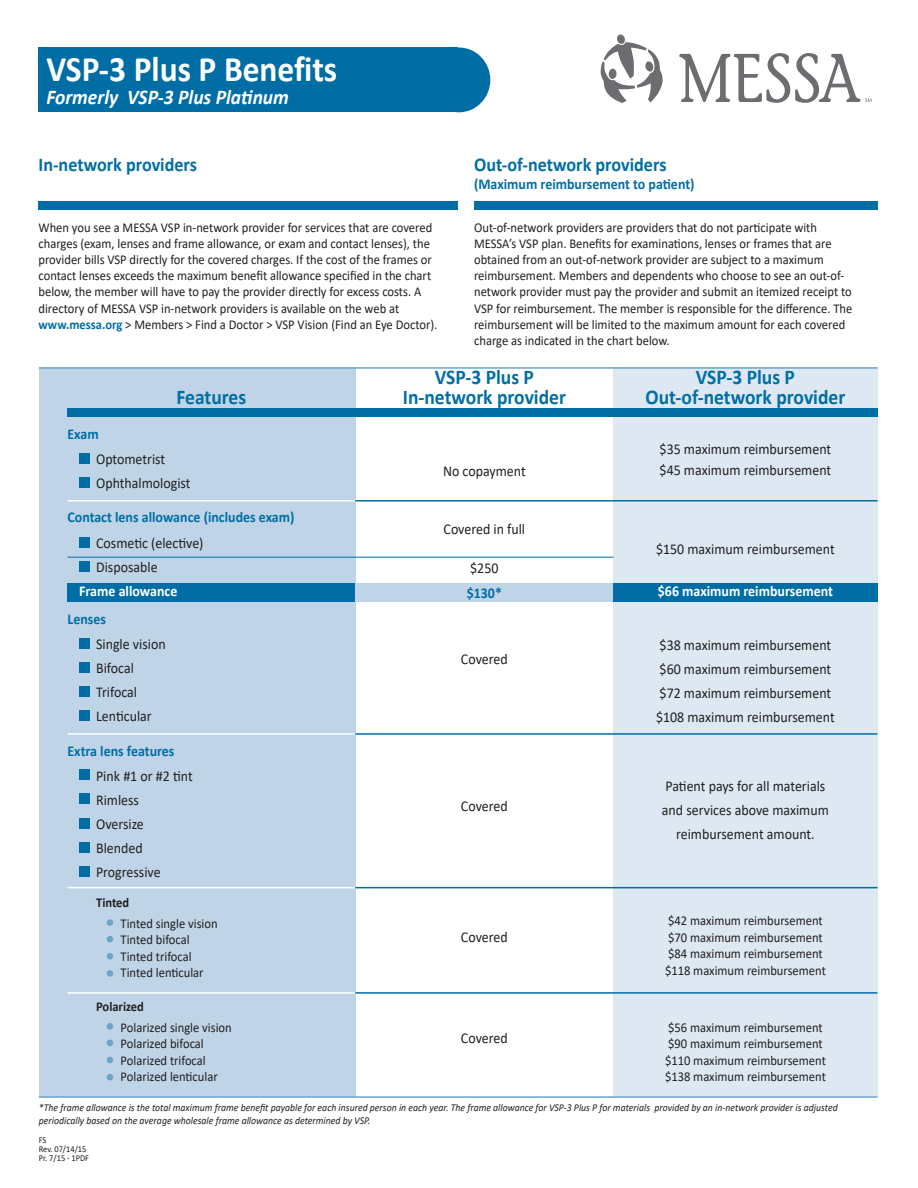
<style>
.page{position:relative;width:918px;height:1188px;background:#fff}
.page>*{position:absolute;margin:0;border:0;box-sizing:border-box;transform-origin:0 0}
.t1{font:700 36px "Calibri";color:#fff;scale:.93 1}
.t2{font:700 21px/19.5px "Calibri";color:#006ea5;text-align:center;scale:.93 1}
.t3{font:italic 700 21px "Calibri";color:#fff;scale:.93 1}
.t4{font:700 19.5px "Calibri";color:#006ea5;scale:.93 1}
.t5{font:15px/24px "Calibri";color:#231f20;scale:.93 1}
.t6{font:700 15px "Calibri";color:#006ea5;scale:.93 1}
.t7{font:700 15px "Calibri";color:#fff;scale:.93 1}
.t8{font:13.5px/16.2px "Calibri";color:#231f20;scale:.93 1}
.t9{font:700 13.5px "Calibri";color:#231f20;scale:.93 1}
.t10{font:italic 10.5px/12.6px "Calibri";color:#231f20;scale:.93 1}
.t11{font:9px/9px "Calibri";color:#231f20;scale:.93 1}
.s1{font-weight:700;color:#006ea5}
</style>
<div class="page">
<div style="left:39px;top:48px;width:419px;height:64px;background:#006ea5"></div>
<div style="left:428px;top:48px;width:62px;height:64px;background:#006ea5;border-radius:50%"></div>
<svg style="left:601px;top:34px;width:62px;height:69px"></svg>
<svg style="left:608px;top:68px;width:9px;height:11px"></svg>
<svg style="left:679px;top:53px;width:193px;height:50px"></svg>
<div style="left:39px;top:201px;width:419px;height:9px;background:#006ea5"></div>
<div style="left:474px;top:201px;width:404px;height:9px;background:#006ea5"></div>
<div style="left:39px;top:367px;width:316px;height:730px;background:#bfd5e7"></div>
<div style="left:613px;top:367px;width:265px;height:730px;background:#dde8f2"></div>
<div style="left:67px;top:409px;width:811px;height:8px;background:#006ea5"></div>
<div style="left:67px;top:583px;width:288px;height:19px;background:#006ea5"></div>
<div style="left:355px;top:583px;width:258px;height:19px;background:#bfd5e7"></div>
<div style="left:613px;top:583px;width:265px;height:19px;background:#006ea5"></div>
<hr style="left:68px;top:500px;width:287px;height:2px;background:#fff">
<hr style="left:355px;top:500px;width:523px;height:2px;background:#006ea5">
<hr style="left:39px;top:367px;width:839px;height:2px;background:#6ba4ca">
<hr style="left:39px;top:1096px;width:839px;height:2px;background:#6ba4ca">
<hr style="left:68px;top:733px;width:287px;height:2px;background:#fff">
<hr style="left:355px;top:733px;width:523px;height:2px;background:#006ea5">
<hr style="left:68px;top:557px;width:545px;height:1px;background:#006ea5">
<hr style="left:68px;top:887px;width:287px;height:1px;background:#fff">
<hr style="left:355px;top:887px;width:523px;height:1px;background:#006ea5">
<hr style="left:68px;top:992px;width:287px;height:2px;background:#fff">
<hr style="left:355px;top:992px;width:523px;height:2px;background:#006ea5">
<div style="left:79px;top:453px;width:11px;height:11px;background:#006ea5"></div>
<div style="left:79px;top:638px;width:11px;height:11px;background:#006ea5"></div>
<div style="left:79px;top:769px;width:11px;height:11px;background:#006ea5"></div>
<div style="left:79px;top:686px;width:11px;height:11px;background:#006ea5"></div>
<div style="left:79px;top:818px;width:11px;height:11px;background:#006ea5"></div>
<div style="left:79px;top:537px;width:11px;height:11px;background:#006ea5"></div>
<div style="left:79px;top:477px;width:11px;height:11px;background:#006ea5"></div>
<div style="left:79px;top:662px;width:11px;height:11px;background:#006ea5"></div>
<div style="left:79px;top:794px;width:11px;height:10px;background:#006ea5"></div>
<div style="left:79px;top:711px;width:11px;height:10px;background:#006ea5"></div>
<div style="left:79px;top:842px;width:11px;height:11px;background:#006ea5"></div>
<div style="left:79px;top:866px;width:11px;height:11px;background:#006ea5"></div>
<div style="left:79px;top:561px;width:11px;height:11px;background:#006ea5"></div>
<div style="left:107px;top:919px;width:6px;height:7px;background:#6ba4ca;border-radius:50%"></div>
<div style="left:107px;top:1023px;width:6px;height:7px;background:#6ba4ca;border-radius:50%"></div>
<svg style="left:107px;top:936px;width:6px;height:6px"></svg>
<svg style="left:107px;top:1040px;width:6px;height:6px"></svg>
<div style="left:107px;top:953px;width:6px;height:7px;background:#6ba4ca;border-radius:50%"></div>
<svg style="left:107px;top:1057px;width:6px;height:6px"></svg>
<div style="left:107px;top:970px;width:6px;height:7px;background:#6ba4ca;border-radius:50%"></div>
<svg style="left:107px;top:1074px;width:6px;height:6px"></svg>
<h1 class="t1" style="left:46px;top:44px;width:314px">VSP-3 Plus P Benefits</h1>
<h2 class="t3" style="left:46px;top:82px;width:262px">Formerly VSP-3 Plus Platinum</h2>
<h3 class="t4" style="left:39px;top:151px;width:172px">In-network providers</h3>
<h3 class="t4" style="left:474px;top:151px;width:208px">Out-of-network providers</h3>
<p class="t6" style="left:474px;top:174px;width:239px">(Maximum reimbursement to patient)</p>
<p class="t8" style="left:39px;top:219px;width:430px">When you see a MESSA VSP in-network provider for services that are covered charges (exam, lenses and frame allowance, or exam and contact lenses), the provider bills VSP directly for the covered charges. If the cost of the frames or contact lenses exceeds the maximum benefit allowance specified in the chart below, the member will have to pay the provider directly for excess costs. A directory of MESSA VSP in-network providers is available on the web at <span class="s1">www.messa.org</span> &gt; Members &gt; Find a Doctor &gt; VSP Vision (Find an Eye Doctor).</p>
<p class="t8" style="left:474px;top:219px;width:408px">Out-of-network providers are providers that do not participate with MESSA’s VSP plan. Benefits for examinations, lenses or frames that are obtained from an out-of-network provider are subject to a maximum reimbursement. Members and dependents who choose to see an out-of&shy;network provider must pay the provider and submit an itemized receipt to VSP for reimbursement. The member is responsible for the difference. The reimbursement will be limited to the maximum amount for each covered charge as indicated in the chart below.</p>
<p class="t6" style="left:68px;top:423px;width:35px">Exam</p>
<h2 class="t2" style="left:177px;top:387px;width:76px">Features</h2>
<p class="t5" style="left:96px;top:447px;width:103px">Optometrist<br>Ophthalmologist</p>
<p class="t6" style="left:68px;top:507px;width:246px">Contact lens allowance (includes exam)</p>
<p class="t5" style="left:96px;top:531px;width:117px">Cosmetic (elective)<br>Disposable</p>
<p class="t7" style="left:79px;top:580px;width:107px">Frame allowance</p>
<p class="t6" style="left:68px;top:609px;width:43px">Lenses</p>
<p class="t5" style="left:96px;top:632px;width:76px">Single vision<br>Bifocal<br>Trifocal<br>Lenticular</p>
<p class="t6" style="left:68px;top:740px;width:117px">Extra lens features</p>
<p class="t5" style="left:96px;top:763px;width:105px">Pink #1 or #2 tint<br>Rimless<br>Oversize<br>Blended<br>Progressive</p>
<p class="t9" style="left:96px;top:893px;width:37px">Tinted</p>
<p class="t8" style="left:121px;top:915px;width:106px">Tinted single vision<br>Tinted bifocal<br>Tinted trifocal<br>Tinted lenticular</p>
<p class="t9" style="left:96px;top:997px;width:53px">Polarized</p>
<p class="t8" style="left:121px;top:1019px;width:121px">Polarized single vision<br>Polarized bifocal<br>Polarized trifocal<br>Polarized lenticular</p>
<h2 class="t2" style="left:403px;top:367px;width:177px">VSP-3 Plus P<br>In-network provider</h2>
<h2 class="t2" style="left:646px;top:367px;width:216px">VSP-3 Plus P<br>Out-of-network provider</h2>
<p class="t5" style="left:443px;top:459px;width:90px">No copayment</p>
<p class="t5" style="left:444px;top:517px;width:89px">Covered in full</p>
<p class="t5" style="left:470px;top:556px;width:32px">$250</p>
<p class="t6" style="left:467px;top:582px;width:39px">$130*</p>
<p class="t5" style="left:461px;top:647px;width:52px">Covered</p>
<p class="t5" style="left:461px;top:794px;width:52px">Covered</p>
<p class="t5" style="left:461px;top:925px;width:52px">Covered</p>
<p class="t5" style="left:461px;top:1026px;width:52px">Covered</p>
<p class="t5" style="left:660px;top:439px;width:186px;line-height:21px">$35 maximum reimbursement $45 maximum reimbursement</p>
<p class="t5" style="left:656px;top:536px;width:194px">$150 maximum reimbursement</p>
<p class="t7" style="left:658px;top:580px;width:190px">$66 maximum reimbursement</p>
<p class="t5" style="left:656px;top:632px;width:194px">$38 maximum reimbursement $60 maximum reimbursement $72 maximum reimbursement $108 maximum reimbursement</p>
<p class="t5" style="left:662px;top:774px;width:181px;text-align:center">Patient pays for all materials and services above maximum reimbursement amount.</p>
<p class="t8" style="left:665px;top:912px;width:174px">$42 maximum reimbursement $70 maximum reimbursement $84 maximum reimbursement $118 maximum reimbursement</p>
<p class="t8" style="left:665px;top:1019px;width:174px">$56 maximum reimbursement $90 maximum reimbursement $110 maximum reimbursement $138 maximum reimbursement</p>
<p class="t10" style="left:39px;top:1101px;width:860px">*The frame allowance is the total maximum frame benefit payable for each insured person in each year. The frame allowance for VSP-3 Plus P for materials provided by an in-network provider is adjusted periodically based on the average wholesale frame allowance as determined by VSP.</p>
<p class="t11" style="left:39px;top:1135px;width:56px">FS<br>Rev. 07/14/15<br>Pr. 7/15 - 1PDF</p>
</div>
